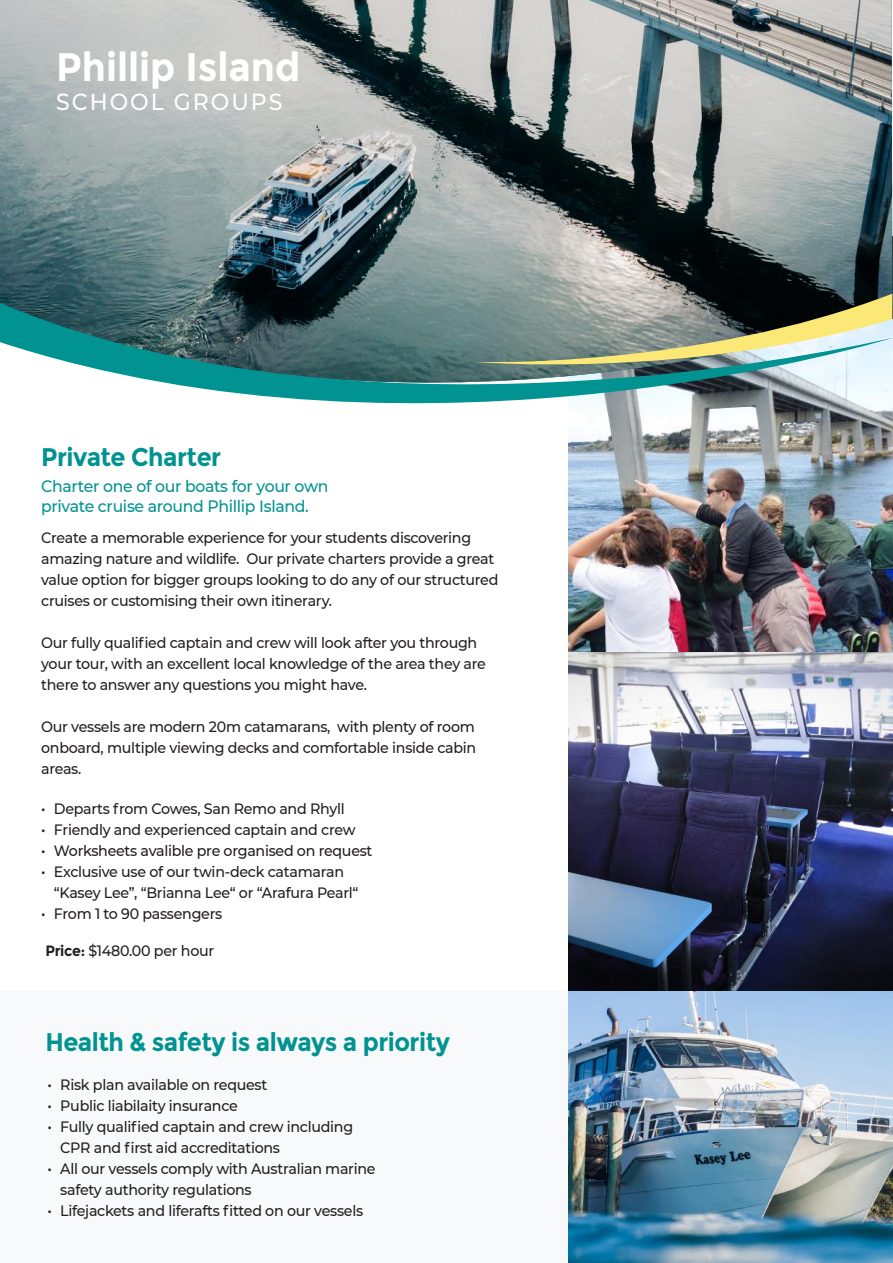
<style>
.page{position:relative;width:893px;height:1263px;background:#fff}
.page>*{position:absolute;margin:0;border:0;box-sizing:border-box;transform-origin:0 0}
.t1{font:700 39.9px "Montserrat";color:#fff;scale:.95 1}
.t2{font:700 25.5px "Montserrat";letter-spacing:-.02em;color:#009391;scale:.95 1}
.t3{font:500 23.25px "Montserrat";letter-spacing:.09em;color:#fff;scale:.95 1}
.t4{font:500 16.5px/19.8px "Montserrat";letter-spacing:-.02em;color:#009391;scale:.95 1}
.t5{font:500 15px/21px "Montserrat";letter-spacing:-.02em;color:#241f1f;scale:.95 1}
.s1{font-weight:700}
</style>
<div class="page">
<div style="left:0;top:992px;width:893px;height:271px;background:#f2f4f6"></div>
<img style="left:569px;top:483px;width:324px;height:170px">
<img style="left:569px;top:991px;width:324px;height:272px">
<img style="left:0;top:0;width:892px;height:302px">
<svg style="left:0;top:302px;width:893px;height:181px"></svg>
<svg style="left:475px;top:294px;width:417px;height:86px;background:#8b9a8b"></svg>
<img style="left:569px;top:653px;width:324px;height:338px">
<h1 class="t1" style="left:56px;top:43px;width:259px">Phillip Island</h1>
<h3 class="t3" style="left:56px;top:85px;width:240px">SCHOOL GROUPS</h3>
<h2 class="t2" style="left:41px;top:442px;width:191px">Private Charter</h2>
<p class="t4" style="left:41px;top:475px;width:304px">Charter one of our boats for your own private cruise around Phillip Island.</p>
<p class="t5" style="left:41px;top:527px;width:483px">Create a memorable experience for your students discovering amazing nature and wildlife. Our private charters provide a great value option for bigger groups looking to do any of our structured cruises or customising their own itinerary.</p>
<p class="t5" style="left:41px;top:632px;width:470px">Our fully qualified captain and crew will look after you through your tour, with an excellent local knowledge of the area they are there to answer any questions you might have.</p>
<p class="t5" style="left:41px;top:716px;width:459px;text-align:justify">Our vessels are modern 20m catamarans, with plenty of room onboard, multiple viewing decks and comfortable inside cabin areas.</p>
<p class="t5" style="left:41px;top:797px;width:321px">• Departs from Cowes, San Remo and Rhyll</p>
<p class="t5" style="left:41px;top:818px;width:332px">• Friendly and experienced captain and crew</p>
<p class="t5" style="left:41px;top:839px;width:350px">• Worksheets avalible pre organised on request</p>
<p class="t5" style="left:54px;top:860px;width:322px;text-indent:-13px">• Exclusive use of our twin-deck catamaran “Kasey Lee”, “Brianna Lee“ or “Arafura Pearl“</p>
<p class="t5" style="left:41px;top:902px;width:192px">• From 1 to 90 passengers</p>
<p class="t5" style="left:45px;top:939px;width:179px"><span class="s1">Price:</span> $1480.00 per hour</p>
<h2 class="t2" style="left:45px;top:1027px;width:428px">Health &amp; safety is always a priority</h2>
<p class="t5" style="left:48px;top:1074px;width:233px">• Risk plan available on request</p>
<p class="t5" style="left:48px;top:1095px;width:202px">• Public liabilaity insurance</p>
<p class="t5" style="left:60px;top:1116px;width:310px;text-indent:-13px">• Fully qualified captain and crew including<br>CPR and first aid accreditations</p>
<p class="t5" style="left:60px;top:1158px;width:333px;text-indent:-13px">• All our vessels comply with Australian marine safety authority regulations</p>
<p class="t5" style="left:48px;top:1200px;width:334px">• Lifejackets and liferafts fitted on our vessels</p>
</div>
